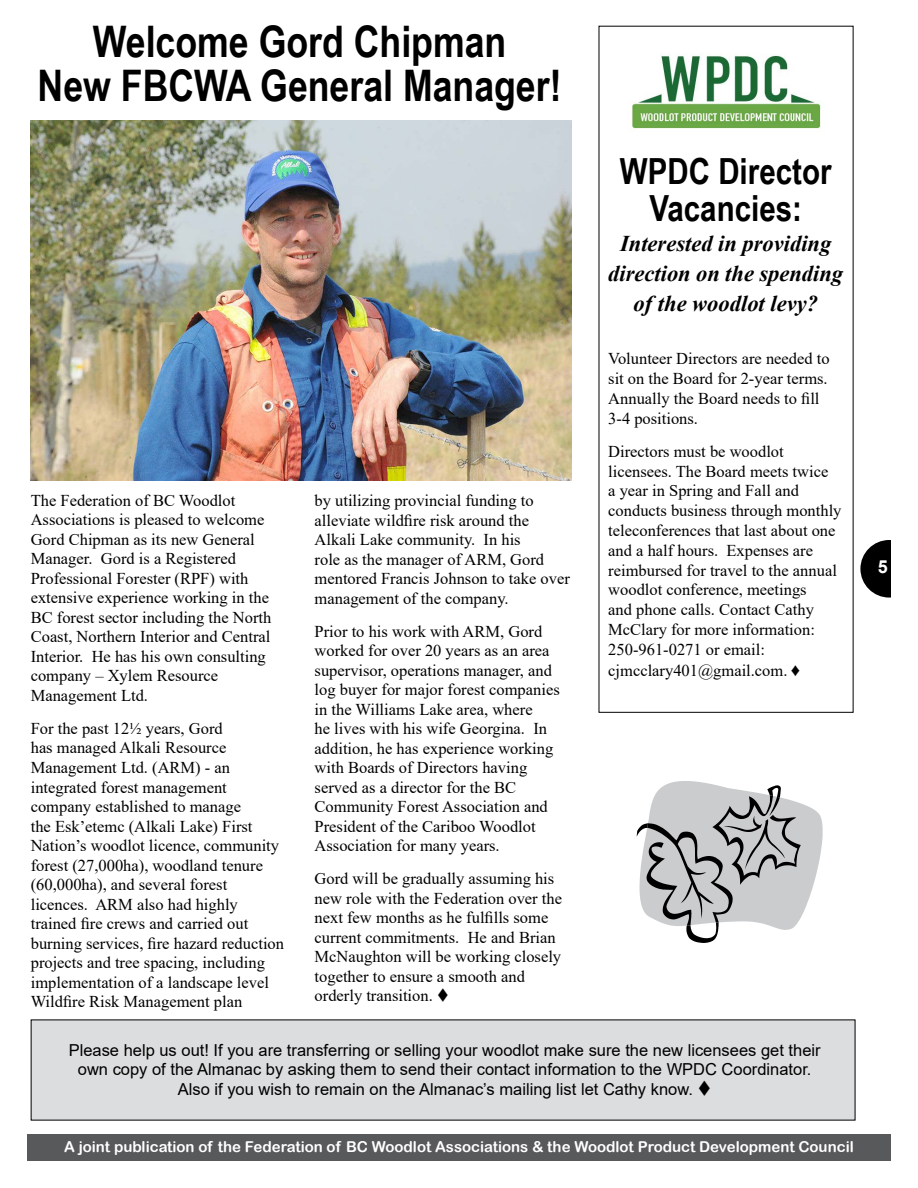
<style>
.page{position:relative;width:918px;height:1188px;background:#fff}
.page>*{position:absolute;margin:0;border:0;box-sizing:border-box;transform-origin:0 0}
.t1{font:700 43.5px/43.5px "Arial Narrow";color:#000;text-align:center}
.t2{font:700 36px/37.5px "Arial Narrow";color:#000;text-align:center}
.t3{font:italic 700 22.5px/30px "Times New Roman";color:#000;text-align:center}
.t4{font:700 18px "Arial";color:#fff}
.t5{font:16.5px/19.5px "Times New Roman";color:#000}
.t6{font:16.5px/19.5px "Arial";color:#000;text-align:center}
.t7{font:15px "Arial Rounded MT Bold";color:#fff}
.s1{font-family:"Arial Narrow";font-size:18px}
</style>
<div class="page">
<div style="left:27px;top:1134px;width:864px;height:27px;background:#58595b"></div>
<div style="left:860px;top:540px;width:58px;height:58px;background:#000;border-radius:50%"></div>
<div style="left:891px;top:502px;width:27px;height:135px;background:#fff"></div>
<div style="left:31px;top:1020px;width:824px;height:100px;background:#dcddde"></div>
<img style="left:31px;top:121px;width:540px;height:359px">
<img style="left:631px;top:55px;width:190px;height:74px">
<svg style="left:637px;top:781px;width:186px;height:162px"></svg>
<h1 class="t1" style="left:38px;top:18px;width:525px">Welcome Gord Chipman<br>New FBCWA General Manager!</h1>
<p class="t5" style="left:31px;top:490px;width:242px">The Federation of BC Woodlot<br>Associations is pleased to welcome<br>Gord Chipman as its new General<br>Manager. Gord is a Registered<br>Professional Forester (RPF) with extensive experience working in the<br>BC forest sector including the North<br>Coast, Northern Interior and Central<br>Interior. He has his own consulting company – Xylem Resource<br>Management Ltd.</p>
<p class="t5" style="left:31px;top:718px;width:255px">For the past 12½ years, Gord<br>has managed Alkali Resource<br>Management Ltd. (ARM) - an integrated forest management company established to manage<br>the Esk’etemc (Alkali Lake) First<br>Nation’s woodlot licence, community forest (27,000ha), woodland tenure (60,000ha), and several forest licences. ARM also had highly trained fire crews and carried out burning services, fire hazard reduction projects and tree spacing, including implementation of a landscape level<br>Wildfire Risk Management plan</p>
<p class="t5" style="left:315px;top:490px;width:257px">by utilizing provincial funding to alleviate wildfire risk around the<br>Alkali Lake community. In his<br>role as the manager of ARM, Gord mentored Francis Johnson to take over management of the company.</p>
<p class="t5" style="left:315px;top:621px;width:247px">Prior to his work with ARM, Gord worked for over 20 years as an area supervisor, operations manager, and log buyer for major forest companies in the Williams Lake area, where<br>he lives with his wife Georgina. In addition, he has experience working with Boards of Directors having served as a director for the BC Community Forest Association and President of the Cariboo Woodlot Association for many years.</p>
<p class="t5" style="left:315px;top:868px;width:249px">Gord will be gradually assuming his new role with the Federation over the next few months as he fulfills some current commitments. He and Brian<br>McNaughton will be working closely together to ensure a smooth and orderly transition. ▼</p>
<h2 class="t2" style="left:620px;top:150px;width:213px">WPDC Director<br>Vacancies:</h2>
<h3 class="t3" style="left:608px;top:228px;width:236px">Interested in providing direction on the spending of the woodlot levy?</h3>
<p class="t5" style="left:608px;top:348px;width:223px">Volunteer Directors are needed to sit on the Board for 2-year terms.<br>Annually the Board needs to fill<br>3-4 positions.</p>
<p class="t5" style="left:608px;top:441px;width:235px">Directors must be woodlot licensees. The Board meets twice<br>a year in Spring and Fall and conducts business through monthly teleconferences that last about one and a half hours. Expenses are reimbursed for travel to the annual woodlot conference, meetings<br>and phone calls. Contact Cathy<br>McClary for more information:<br>250-961-0271 or email:</p>
<p class="t5" style="left:608px;top:661px;width:194px">cjmcclary401@gmail.com. <span class="s1">♦</span></p>
<p class="t6" style="left:69px;top:1040px;width:754px">Please help us out! If you are transferring or selling your woodlot make sure the new licensees get their own copy of the Almanac by asking them to send their contact information to the WPDC Coordinator.<br>Also if you wish to remain on the Almanac’s mailing list let Cathy know. ▼</p>
<p class="t7" style="left:64px;top:1138px;width:791px">A joint publication of the Federation of BC Woodlot Associations &amp; the Woodlot Product Development Council</p>
<p class="t4" style="left:878px;top:554px;width:12px">5</p>
</div>
